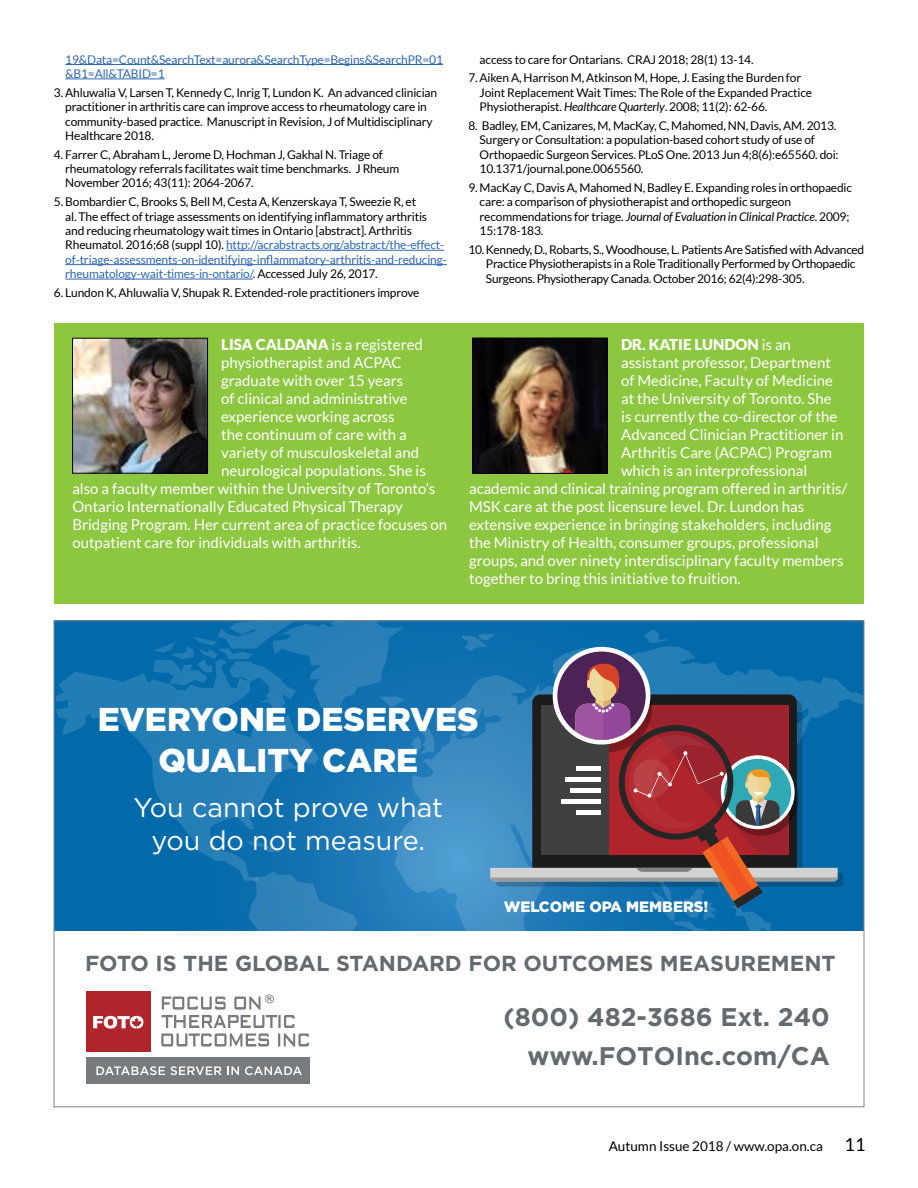
<style>
.page{position:relative;width:918px;height:1188px;background:#fff}
.page>*{position:absolute;margin:0;border:0;box-sizing:border-box;transform-origin:0 0}
.t1{font:900 33px/40.8px "Gotham";color:#fff;text-align:center}
.t2{font:27px/33px "Gotham";color:#fff;text-align:center}
.t3{font:700 25.5px/39px "Gotham";color:#646b70;text-align:right}
.t4{font:700 21.75px "Gotham";color:#646a6f}
.t5{font:15px "Lato";color:#fff}
.t6{font:900 15px "Lato";color:#fff}
.t7{font:900 15px "Gotham";color:#fff}
.t8{font:13.5px "Lato";color:#000}
.t9{font:12px/14.4px "Lato";letter-spacing:-.015em;color:#000}
.t10{font:12px/14.4px "Lato";letter-spacing:-.015em;color:#2e67b2}
.s1{color:#2e67b2}
.s2{font-weight:900}
.s3{font-style:italic}
.s4{font-weight:400}
.s5{font-size:18px}
</style>
<div class="page">
<div style="left:54px;top:323px;width:810px;height:281px;background:#8dc63f"></div>
<img style="left:474px;top:340px;width:132px;height:132px">
<div style="left:472px;top:338px;width:136px;height:136px;border:1px solid #000"></div>
<img style="left:74px;top:340px;width:132px;height:131px">
<div style="left:72px;top:338px;width:136px;height:135px;border:1px solid #000"></div>
<hr style="left:65px;top:64px;width:378px;height:1px;background:#2e67b2">
<hr style="left:65px;top:79px;width:100px;height:1px;background:#2e67b2">
<hr style="left:226px;top:250px;width:218px;height:1px;background:#2e67b2">
<hr style="left:65px;top:264px;width:382px;height:1px;background:#2e67b2">
<hr style="left:65px;top:279px;width:188px;height:1px;background:#2e67b2">
<svg style="left:56px;top:623px;width:806px;height:308px;background:#0f70af"></svg>
<svg style="left:56px;top:659px;width:263px;height:222px;background:#1272af"></svg>
<svg style="left:153px;top:623px;width:252px;height:95px;background:#1876b1"></svg>
<svg style="left:245px;top:841px;width:37px;height:11px"></svg>
<svg style="left:394px;top:647px;width:468px;height:284px;background:#237db9"></svg>
<svg style="left:462px;top:629px;width:380px;height:302px;background:#4c6384"></svg>
<div style="left:86px;top:992px;width:64px;height:60px;background:#b0242b"></div>
<svg style="left:161px;top:872px;width:197px;height:186px"></svg>
<svg style="left:93px;top:1016px;width:50px;height:13px"></svg>
<div style="left:87px;top:1058px;width:223px;height:26px;background:#777b7e"></div>
<svg style="left:97px;top:1066px;width:142px;height:9px"></svg>
<svg style="left:245px;top:1066px;width:57px;height:9px"></svg>
<p class="t10" style="left:65px;top:52px;width:379px">19&amp;Data=Count&amp;SearchText=aurora&amp;SearchType=Begins&amp;SearchPR=01 &amp;B1=All&amp;TABID=1</p>
<p class="t9" style="left:65px;top:85px;width:373px;text-indent:-11px">3. Ahluwalia V, Larsen T, Kennedy C, Inrig T, Lundon K. An advanced clinician practitioner in arthritis care can improve access to rheumatology care in community-based practice. Manuscript in Revision, J of Multidisciplinary Healthcare 2018.</p>
<p class="t9" style="left:65px;top:147px;width:335px;text-indent:-11px">4. Farrer C, Abraham L, Jerome D, Hochman J, Gakhal N. Triage of rheumatology referrals facilitates wait time benchmarks. J Rheum<br>November 2016; 43(11): 2064-2067.</p>
<p class="t9" style="left:65px;top:195px;width:383px;text-indent:-11px">5. Bombardier C, Brooks S, Bell M, Cesta A, Kenzerskaya T, Sweezie R, et<br>al. The effect of triage assessments on identifying inflammatory arthritis and reducing rheumatology wait times in Ontario [abstract]. Arthritis Rheumatol. 2016;68 (suppl 10). <span class="s1">http://acrabstracts.org/abstract/the-effect&shy;of-triage-assessments-on-identifying-inflammatory-arthritis-and-reducing&shy;rheumatology-wait-times-in-ontario/</span>. Accessed July 26, 2017.</p>
<p class="t9" style="left:54px;top:285px;width:367px">6. Lundon K, Ahluwalia V, Shupak R. Extended-role practitioners improve</p>
<p class="t5" style="left:221px;top:336px;width:203px"><span class="s2">LISA CALDANA</span> is a registered</p>
<p class="t5" style="left:221px;top:354px;width:182px">physiotherapist and ACPAC</p>
<p class="t5" style="left:221px;top:372px;width:184px">graduate with over 15 years</p>
<p class="t5" style="left:221px;top:390px;width:188px">of clinical and administrative</p>
<p class="t5" style="left:221px;top:408px;width:175px">experience working across</p>
<p class="t5" style="left:221px;top:426px;width:187px">the continuum of care with a</p>
<p class="t5" style="left:221px;top:444px;width:199px">variety of musculoskeletal and</p>
<p class="t5" style="left:221px;top:462px;width:206px">neurological populations. She is</p>
<p class="t5" style="left:72px;top:480px;width:365px">also a faculty member within the University of Toronto’s</p>
<p class="t5" style="left:72px;top:498px;width:332px">Ontario Internationally Educated Physical Therapy</p>
<p class="t5" style="left:72px;top:516px;width:376px">Bridging Program. Her current area of practice focuses on</p>
<p class="t5" style="left:72px;top:534px;width:290px">outpatient care for individuals with arthritis.</p>
<p class="t9" style="left:480px;top:52px;width:275px">access to care for Ontarians. CRAJ 2018; 28(1) 13-14.</p>
<p class="t9" style="left:480px;top:71px;width:334px;text-indent:-11px">7. Aiken A, Harrison M, Atkinson M, Hope, J. Easing the Burden for<br>Joint Replacement Wait Times: The Role of the Expanded Practice<br>Physiotherapist. <span class="s3">Healthcare Quarterly</span>. 2008; 11(2): 62-66.</p>
<p class="t9" style="left:480px;top:118px;width:361px;text-indent:-11px">8. Badley, EM, Canizares, M, MacKay, C, Mahomed, NN, Davis, AM. 2013.<br>Surgery or Consultation: a population-based cohort study of use of Orthopaedic Surgeon Services. PLoS One. 2013 Jun 4;8(6):e65560. doi:<br>10.1371/journal.pone.0065560.</p>
<p class="t9" style="left:480px;top:180px;width:374px;text-indent:-11px">9. MacKay C, Davis A, Mahomed N, Badley E. Expanding roles in orthopaedic care: a comparison of physiotherapist and orthopedic surgeon recommendations for triage. <span class="s3">Journal of Evaluation in Clinical Practice</span>. 2009; 15:178-183.</p>
<p class="t9" style="left:486px;top:242px;width:380px;text-indent:-18px">10. Kennedy, D., Robarts, S., Woodhouse, L. Patients Are Satisfied with Advanced<br>Practice Physiotherapists in a Role Traditionally Performed by Orthopaedic<br>Surgeons. Physiotherapy Canada. October 2016; 62(4):298-305.</p>
<p class="t6" style="left:621px;top:336px;width:171px">DR. KATIE LUNDON <span class="s4">is an</span></p>
<p class="t5" style="left:621px;top:354px;width:211px">assistant professor, Department</p>
<p class="t5" style="left:621px;top:372px;width:213px">of Medicine, Faculty of Medicine</p>
<p class="t5" style="left:621px;top:390px;width:212px">at the University of Toronto. She</p>
<p class="t5" style="left:621px;top:408px;width:218px">is currently the co-director of the</p>
<p class="t5" style="left:621px;top:426px;width:224px">Advanced Clinician Practitioner in</p>
<p class="t5" style="left:621px;top:444px;width:212px">Arthritis Care (ACPAC) Program</p>
<p class="t5" style="left:621px;top:462px;width:188px">which is an interprofessional</p>
<p class="t5" style="left:469px;top:480px;width:380px">academic and clinical training program offered in arthritis/</p>
<p class="t5" style="left:469px;top:498px;width:337px">MSK care at the post licensure level. Dr. Lundon has</p>
<p class="t5" style="left:469px;top:516px;width:364px">extensive experience in bringing stakeholders, including</p>
<p class="t5" style="left:469px;top:534px;width:351px">the Ministry of Health, consumer groups, professional</p>
<p class="t5" style="left:469px;top:552px;width:376px">groups, and over ninety interdisciplinary faculty members</p>
<p class="t5" style="left:469px;top:570px;width:273px">together to bring this initiative to fruition.</p>
<h1 class="t1" style="left:98px;top:698px;width:382px">EVERYONE DESERVES<br>QUALITY CARE</h1>
<h2 class="t2" style="left:134px;top:790px;width:311px">You cannot prove what you do not measure.</h2>
<p class="t7" style="left:504px;top:896px;width:206px">WELCOME OPA MEMBERS!</p>
<h3 class="t4" style="left:85px;top:949px;width:752px">FOTO IS THE GLOBAL STANDARD FOR OUTCOMES MEASUREMENT</h3>
<h3 class="t3" style="left:503px;top:997px;width:328px">(800) 482-3686 Ext. 240 www.FOTOInc.com/CA</h3>
<p class="t8" style="left:609px;top:1139px;width:258px">Autumn Issue 2018 / www.opa.on.ca <span class="s5">11</span></p>
</div>
